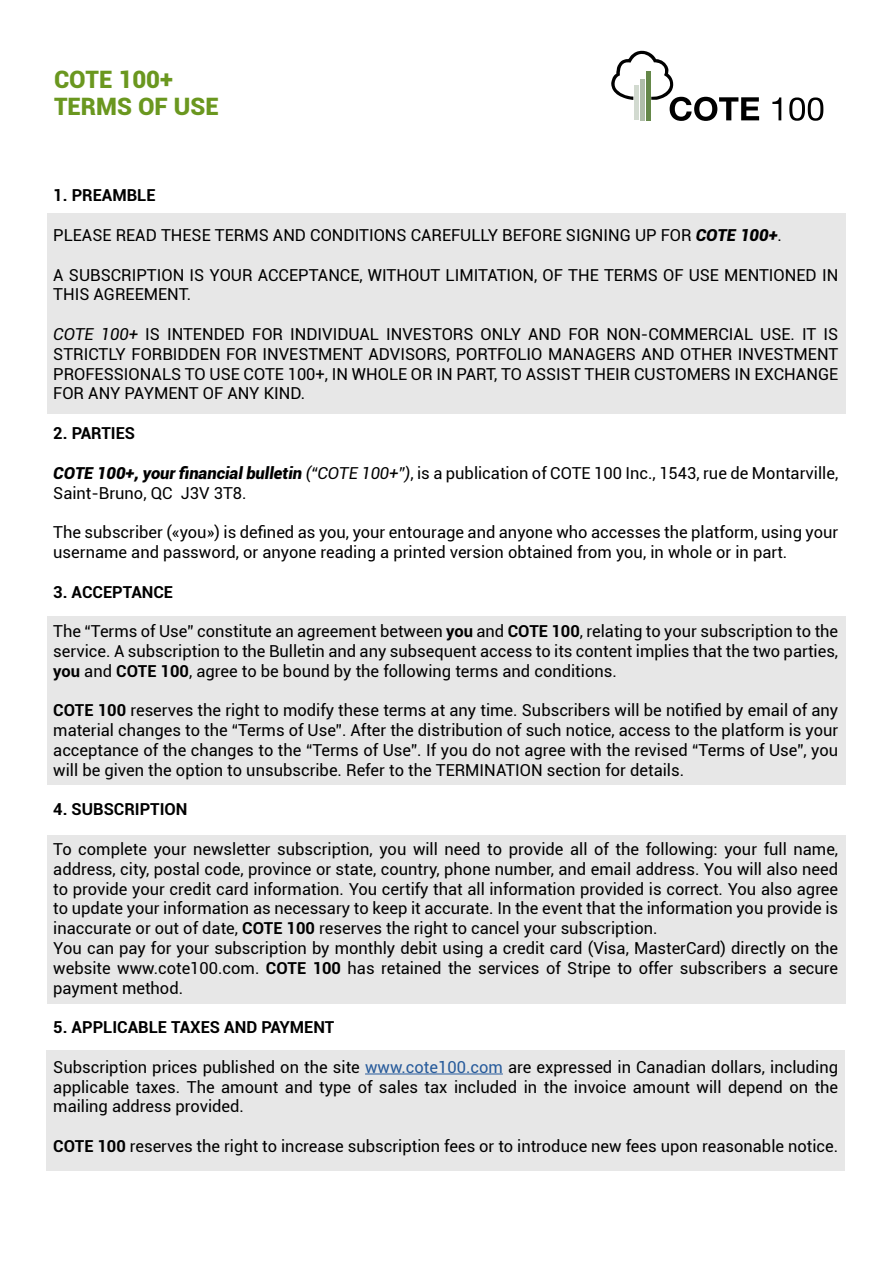
<style>
.page{position:relative;width:893px;height:1263px;background:#fff}
.page>*{position:absolute;margin:0;border:0;box-sizing:border-box;transform-origin:0 0}
.t1{font:900 24px/27px "Roboto";color:#6a971f}
.t2{font:16.5px/19.8px "Roboto";color:#000}
.t3{font:700 16.5px "Roboto";color:#000}
.s1{font-weight:900;font-style:italic}
.s2{font-style:italic}
.s3{font-weight:700}
.s4{color:#275b9b}
</style>
<div class="page">
<svg style="left:772px;top:97px;width:9px;height:23px"></svg>
<svg style="left:789px;top:97px;width:34px;height:24px"></svg>
<svg style="left:611px;top:50px;width:148px;height:71px"></svg>
<hr style="left:646px;top:71px;width:4px;height:49px;background:#658849">
<hr style="left:640px;top:79px;width:4px;height:41px;background:#afbda9">
<hr style="left:634px;top:86px;width:4px;height:34px;background:#d2dad0">
<div style="left:47px;top:1050px;width:798px;height:120px;background:#e7e7e7"></div>
<div style="left:47px;top:836px;width:798px;height:168px;background:#e7e7e7"></div>
<div style="left:47px;top:616px;width:798px;height:168px;background:#e7e7e7"></div>
<div style="left:47px;top:213px;width:798px;height:201px;background:#e7e7e7"></div>
<hr style="left:365px;top:1073px;width:138px;height:1px;background:#275b9b">
<h1 class="t1" style="left:54px;top:65px;width:166px">COTE 100+<br>TERMS OF USE</h1>
<p class="t3" style="left:53px;top:184px;width:104px">1. PREAMBLE</p>
<p class="t2" style="left:53px;top:225px;width:730px">PLEASE READ THESE TERMS AND CONDITIONS CAREFULLY BEFORE SIGNING UP FOR <span class="s1">COTE 100+</span>.</p>
<p class="t2" style="left:53px;top:264px;width:786px">A SUBSCRIPTION IS YOUR ACCEPTANCE, WITHOUT LIMITATION, OF THE TERMS OF USE MENTIONED IN<br>THIS AGREEMENT.</p>
<p class="t2" style="left:53px;top:324px;width:786px;text-align:justify"><span class="s2">COTE 100+</span> IS INTENDED FOR INDIVIDUAL INVESTORS ONLY AND FOR NON-COMMERCIAL USE. IT IS STRICTLY FORBIDDEN FOR INVESTMENT ADVISORS, PORTFOLIO MANAGERS AND OTHER INVESTMENT PROFESSIONALS TO USE COTE 100+, IN WHOLE OR IN PART, TO ASSIST THEIR CUSTOMERS IN EXCHANGE FOR ANY PAYMENT OF ANY KIND.</p>
<p class="t3" style="left:53px;top:422px;width:83px">2. PARTIES</p>
<p class="t2" style="left:53px;top:462px;width:786px"><span class="s1">COTE 100+, your financial bulletin</span> <span class="s2">(“COTE 100+”)</span>, is a publication of COTE 100 Inc., 1543, rue de Montarville,<br>Saint-Bruno, QC J3V 3T8.</p>
<p class="t2" style="left:53px;top:522px;width:786px">The subscriber («you») is defined as you, your entourage and anyone who accesses the platform, using your username and password, or anyone reading a printed version obtained from you, in whole or in part.</p>
<p class="t3" style="left:53px;top:580px;width:121px">3. ACCEPTANCE</p>
<p class="t2" style="left:53px;top:621px;width:786px;text-align:justify">The “Terms of Use” constitute an agreement between <span class="s3">you</span> and <span class="s3">COTE 100</span>, relating to your subscription to the service. A subscription to the Bulletin and any subsequent access to its content implies that the two parties, <span class="s3">you</span> and <span class="s3">COTE 100</span>, agree to be bound by the following terms and conditions.</p>
<p class="t2" style="left:53px;top:700px;width:786px;text-align:justify"><span class="s3">COTE 100</span> reserves the right to modify these terms at any time. Subscribers will be notified by email of any material changes to the “Terms of Use”. After the distribution of such notice, access to the platform is your acceptance of the changes to the “Terms of Use”. If you do not agree with the revised “Terms of Use”, you will be given the option to unsubscribe. Refer to the TERMINATION section for details.</p>
<p class="t3" style="left:53px;top:798px;width:136px">4. SUBSCRIPTION</p>
<p class="t2" style="left:53px;top:838px;width:786px">To complete your newsletter subscription, you will need to provide all of the following: your full name, address, city, postal code, province or state, country, phone number, and email address. You will also need to provide your credit card information. You certify that all information provided is correct. You also agree to update your information as necessary to keep it accurate. In the event that the information you provide is inaccurate or out of date, <span class="s3">COTE 100</span> reserves the right to cancel your subscription.<br>You can pay for your subscription by monthly debit using a credit card (Visa, MasterCard) directly on the website www.cote100.com. <span class="s3">COTE 100</span> has retained the services of Stripe to offer subscribers a secure payment method.</p>
<p class="t3" style="left:53px;top:1016px;width:283px">5. APPLICABLE TAXES AND PAYMENT</p>
<p class="t2" style="left:53px;top:1056px;width:786px;text-align:justify">Subscription prices published on the site <span class="s4">www.cote100.com</span> are expressed in Canadian dollars, including applicable taxes. The amount and type of sales tax included in the invoice amount will depend on the mailing address provided.</p>
<p class="t2" style="left:53px;top:1135px;width:786px"><span class="s3">COTE 100</span> reserves the right to increase subscription fees or to introduce new fees upon reasonable notice.</p>
</div>
